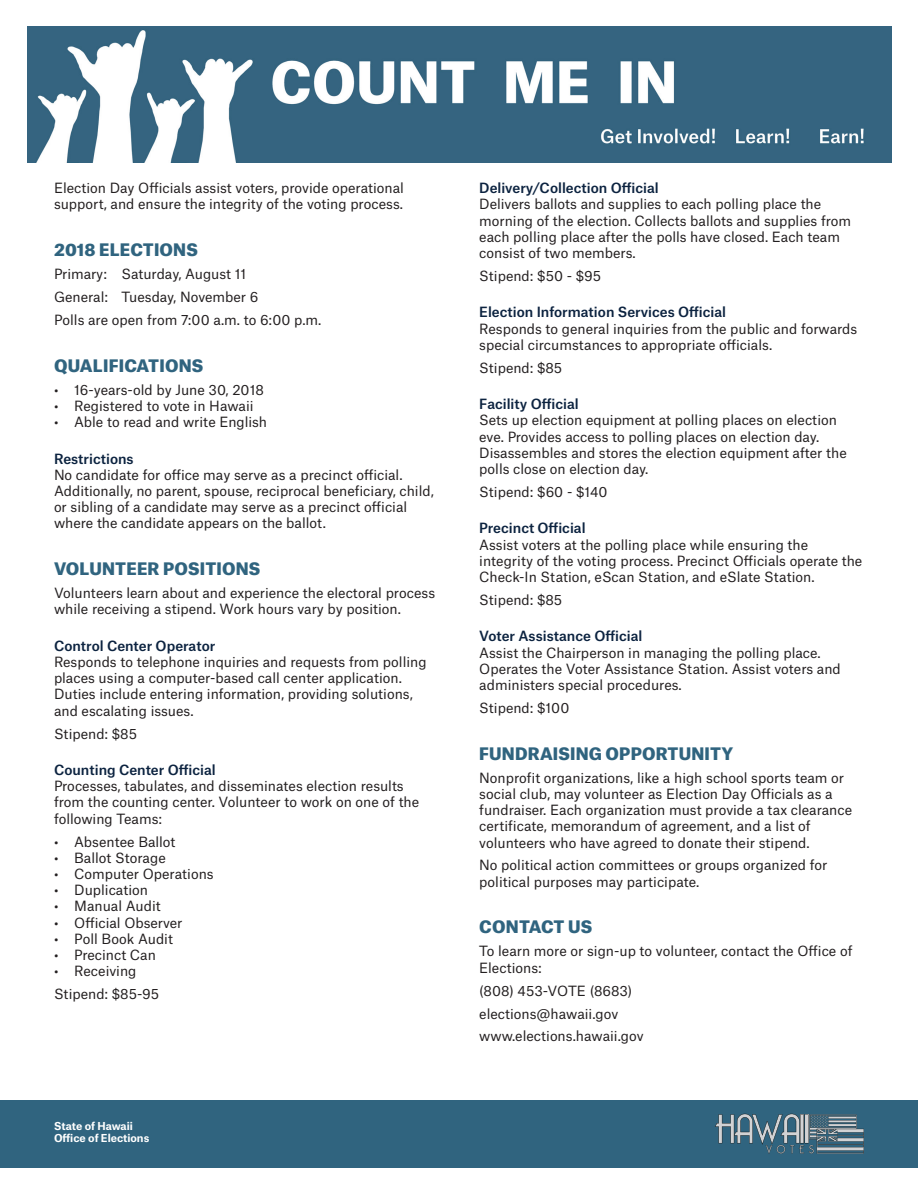
<style>
.page{position:relative;width:918px;height:1188px;background:#fff}
.page>*{position:absolute;margin:0;border:0;box-sizing:border-box;transform-origin:0 0}
.Heading_1{font:900 16.5px "Atlas Grotesk";letter-spacing:.01em;color:#30647f}
.t1{font:13.5px/16.2px "Atlas Grotesk";color:#231f20}
.Heading_2{font:500 13.5px "Atlas Grotesk";color:#0c2340}
.t2{font:700 10.5px "Atlas Grotesk";letter-spacing:-.005em;color:#fff}
</style>
<div class="page">
<img style="left:27px;top:27px;width:864px;height:135px">
<div style="left:0;top:1100px;width:918px;height:68px;background:#30647f"></div>
<svg style="left:715px;top:1114px;width:149px;height:40px"></svg>
<p class="t1" style="left:54px;top:179px;width:352px">Election Day Officials assist voters, provide operational support, and ensure the integrity of the voting process.</p>
<p class="Heading_1" style="left:54px;top:236px;width:145px">2018 ELECTIONS</p>
<p class="t1" style="left:54px;top:264px;width:194px">Primary: Saturday, August 11</p>
<p class="t1" style="left:54px;top:287px;width:206px">General: Tuesday, November 6</p>
<p class="t1" style="left:54px;top:310px;width:269px">Polls are open from 7:00 a.m. to 6:00 p.m.</p>
<p class="Heading_1" style="left:54px;top:352px;width:151px">QUALIFICATIONS</p>
<p class="t1" style="left:54px;top:380px;width:211px">• 16-years-old by June 30, 2018</p>
<p class="t1" style="left:54px;top:396px;width:201px">• Registered to vote in Hawaii</p>
<p class="t1" style="left:54px;top:413px;width:215px">• Able to read and write English</p>
<p class="Heading_2" style="left:54px;top:448px;width:81px">Restrictions</p>
<p class="t1" style="left:54px;top:465px;width:381px">No candidate for office may serve as a precinct official.<br>Additionally, no parent, spouse, reciprocal beneficiary, child, or sibling of a candidate may serve as a precinct official where the candidate appears on the ballot.</p>
<p class="Heading_1" style="left:54px;top:555px;width:208px">VOLUNTEER POSITIONS</p>
<p class="t1" style="left:54px;top:584px;width:383px">Volunteers learn about and experience the electoral process while receiving a stipend. Work hours vary by position.</p>
<p class="Heading_2" style="left:54px;top:635px;width:163px">Control Center Operator</p>
<p class="t1" style="left:54px;top:652px;width:374px">Responds to telephone inquiries and requests from polling places using a computer-based call center application.<br>Duties include entering information, providing solutions, and escalating issues.</p>
<p class="t1" style="left:54px;top:724px;width:85px">Stipend: $85</p>
<p class="Heading_2" style="left:54px;top:759px;width:163px">Counting Center Official</p>
<p class="t1" style="left:54px;top:777px;width:367px">Processes, tabulates, and disseminates election results from the counting center. Volunteer to work on one of the following Teams:</p>
<p class="t1" style="left:54px;top:832px;width:123px">• Absentee Ballot</p>
<p class="t1" style="left:54px;top:848px;width:113px">• Ballot Storage</p>
<p class="t1" style="left:54px;top:864px;width:161px">• Computer Operations</p>
<p class="t1" style="left:54px;top:881px;width:96px">• Duplication</p>
<p class="t1" style="left:54px;top:897px;width:108px">• Manual Audit</p>
<p class="t1" style="left:54px;top:913px;width:130px">• Official Observer</p>
<p class="t1" style="left:54px;top:929px;width:120px">• Poll Book Audit</p>
<p class="t1" style="left:54px;top:945px;width:103px">• Precinct Can</p>
<p class="t1" style="left:54px;top:962px;width:84px">• Receiving</p>
<p class="t1" style="left:54px;top:984px;width:107px">Stipend: $85-95</p>
<p class="t2" style="left:54px;top:1117px;width:80px">State of Hawaii</p>
<p class="t2" style="left:54px;top:1130px;width:97px">Office of Elections</p>
<p class="Heading_2" style="left:479px;top:177px;width:181px">Delivery/Collection Official</p>
<p class="t1" style="left:479px;top:195px;width:374px">Delivers ballots and supplies to each polling place the morning of the election. Collects ballots and supplies from each polling place after the polls have closed. Each team consist of two members.</p>
<p class="t1" style="left:479px;top:266px;width:124px">Stipend: $50 - $95</p>
<p class="Heading_2" style="left:479px;top:301px;width:248px">Election Information Services Official</p>
<p class="t1" style="left:479px;top:319px;width:380px">Responds to general inquiries from the public and forwards special circumstances to appropriate officials.</p>
<p class="t1" style="left:479px;top:358px;width:85px">Stipend: $85</p>
<p class="Heading_2" style="left:479px;top:393px;width:101px">Facility Official</p>
<p class="t1" style="left:479px;top:411px;width:369px">Sets up election equipment at polling places on election eve. Provides access to polling places on election day.<br>Disassembles and stores the election equipment after the polls close on election day.</p>
<p class="t1" style="left:479px;top:482px;width:130px">Stipend: $60 - $140</p>
<p class="Heading_2" style="left:479px;top:517px;width:108px">Precinct Official</p>
<p class="t1" style="left:479px;top:535px;width:385px">Assist voters at the polling place while ensuring the integrity of the voting process. Precinct Officials operate the<br>Check-In Station, eScan Station, and eSlate Station.</p>
<p class="t1" style="left:479px;top:590px;width:85px">Stipend: $85</p>
<p class="Heading_2" style="left:479px;top:625px;width:165px">Voter Assistance Official</p>
<p class="t1" style="left:479px;top:643px;width:363px">Assist the Chairperson in managing the polling place.<br>Operates the Voter Assistance Station. Assist voters and administers special procedures.</p>
<p class="t1" style="left:479px;top:698px;width:92px">Stipend: $100</p>
<p class="Heading_1" style="left:479px;top:740px;width:255px">FUNDRAISING OPPORTUNITY</p>
<p class="t1" style="left:479px;top:768px;width:374px">Nonprofit organizations, like a high school sports team or social club, may volunteer as Election Day Officials as a fundraiser. Each organization must provide a tax clearance certificate, memorandum of agreement, and a list of volunteers who have agreed to donate their stipend.</p>
<p class="t1" style="left:479px;top:856px;width:350px">No political action committees or groups organized for political purposes may participate.</p>
<p class="Heading_1" style="left:479px;top:913px;width:114px">CONTACT US</p>
<p class="t1" style="left:479px;top:942px;width:375px">To learn more or sign-up to volunteer, contact the Office of<br>Elections:</p>
<p class="t1" style="left:479px;top:981px;width:155px">(808) 453-VOTE (8683)</p>
<p class="t1" style="left:479px;top:1004px;width:141px">elections@hawaii.gov</p>
<p class="t1" style="left:479px;top:1027px;width:166px">www.elections.hawaii.gov</p>
</div>
